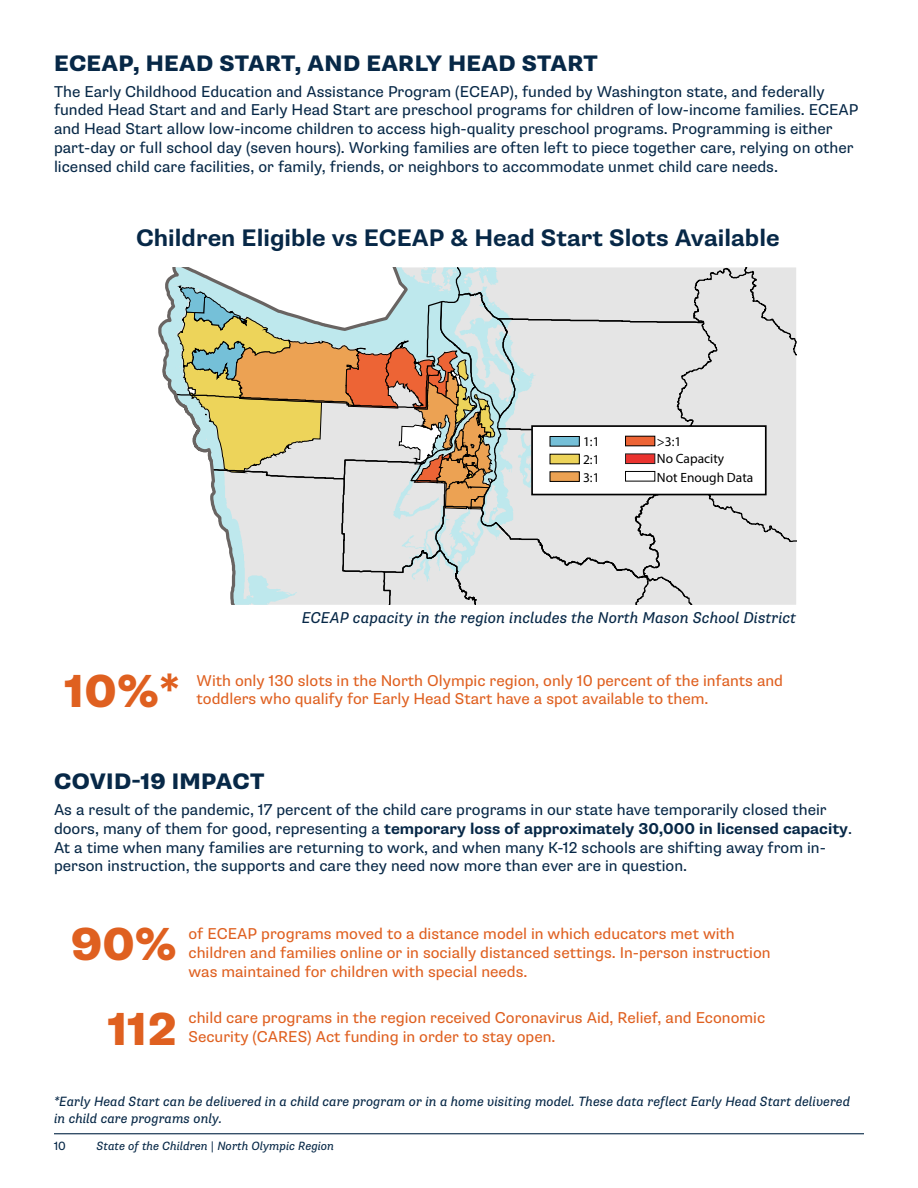
<style>
.page{position:relative;width:918px;height:1188px;background:#fff}
.page>*{position:absolute;margin:0;border:0;box-sizing:border-box;transform-origin:0 0}
.t1{font:800 46.5px "Supria Sans";color:#df6020}
.t2{font:700 24px "Supria Sans";color:#072847}
.t3{font:800 22.5px "Supria Sans";letter-spacing:.015em;color:#072847}
.t4{font:15.75px/18.9px "Supria Sans";color:#072847}
.t5{font:15.75px/18.9px "Supria Sans";color:#df6020}
.t6{font:italic 15.75px "Supria Sans";color:#072847}
.t7{font:italic 13.5px/16.2px "Supria Sans";color:#072847}
.t8{font:13.35px "Myriad Pro";color:#000}
.t9{font:italic 12px "Supria Sans";color:#072847}
.t10{font:12px "Supria Sans";color:#072847}
.s1{font-weight:700}
</style>
<div class="page">
<hr style="left:54px;top:1133px;width:810px;height:1px;background:#072847">
<svg style="left:158px;top:267px;width:638px;height:338px"></svg>
<div style="left:532px;top:426px;width:234px;height:69px;background:#fff"></div>
<div style="left:531px;top:425px;width:236px;height:70px;border:2px solid #000"></div>
<div style="left:550px;top:436px;width:29px;height:10px;background:#75c0d8"></div>
<div style="left:550px;top:436px;width:30px;height:11px;border:1px solid #000"></div>
<div style="left:550px;top:454px;width:29px;height:10px;background:#edd45a"></div>
<div style="left:550px;top:472px;width:29px;height:9px;background:#eca253"></div>
<div style="left:550px;top:471px;width:30px;height:11px;border:1px solid #000"></div>
<div style="left:626px;top:436px;width:29px;height:10px;background:#ed6435"></div>
<div style="left:626px;top:454px;width:29px;height:10px;background:#ea332f"></div>
<div style="left:625px;top:453px;width:30px;height:11px;border:1px solid #232323"></div>
<div style="left:625px;top:471px;width:30px;height:11px;border:1px solid #000"></div>
<h3 class="t3" style="left:54px;top:49px;width:545px">ECEAP, HEAD START, AND EARLY HEAD START</h3>
<p class="t4" style="left:54px;top:82px;width:806px">The Early Childhood Education and Assistance Program (ECEAP), funded by Washington state, and federally funded Head Start and and Early Head Start are preschool programs for children of low-income families. ECEAP and Head Start allow low-income children to access high-quality preschool programs. Programming is either part-day or full school day (seven hours). Working families are often left to piece together care, relying on other licensed child care facilities, or family, friends, or neighbors to accommodate unmet child care needs.</p>
<h2 class="t2" style="left:136px;top:224px;width:645px">Children Eligible vs ECEAP &amp; Head Start Slots Available</h2>
<p class="t8" style="left:583px;top:433px;width:18px">1:1</p>
<p class="t8" style="left:657px;top:433px;width:26px">&gt;3:1</p>
<p class="t8" style="left:583px;top:451px;width:18px">2:1</p>
<p class="t8" style="left:657px;top:450px;width:69px">No Capacity</p>
<p class="t8" style="left:583px;top:469px;width:18px">3:1</p>
<p class="t8" style="left:657px;top:469px;width:98px">Not Enough Data</p>
<p class="t6" style="left:302px;top:608px;width:496px">ECEAP capacity in the region includes the North Mason School District</p>
<h1 class="t1" style="left:65px;top:662px;width:116px">10%*</h1>
<p class="t5" style="left:197px;top:671px;width:588px">With only 130 slots in the North Olympic region, only 10 percent of the infants and</p>
<p class="t5" style="left:197px;top:690px;width:514px">toddlers who qualify for Early Head Start have a spot available to them.</p>
<h3 class="t3" style="left:54px;top:768px;width:212px">COVID-19 IMPACT</h3>
<p class="t4" style="left:54px;top:800px;width:800px">As a result of the pandemic, 17 percent of the child care programs in our state have temporarily closed their doors, many of them for good, representing a <span class="s1">temporary loss of approximately 30,000 in licensed capacity</span>.<br>At a time when many families are returning to work, and when many K-12 schools are shifting away from in&shy;person instruction, the supports and care they need now more than ever are in question.</p>
<h1 class="t1" style="left:71px;top:916px;width:107px">90%</h1>
<h1 class="t1" style="left:108px;top:1000px;width:70px">112</h1>
<p class="t5" style="left:188px;top:924px;width:584px">of ECEAP programs moved to a distance model in which educators met with children and families online or in socially distanced settings. In-person instruction was maintained for children with special needs.</p>
<p class="t5" style="left:188px;top:1008px;width:578px">child care programs in the region received Coronavirus Aid, Relief, and Economic</p>
<p class="t5" style="left:188px;top:1027px;width:369px">Security (CARES) Act funding in order to stay open.</p>
<p class="t7" style="left:54px;top:1094px;width:798px">*Early Head Start can be delivered in a child care program or in a home visiting model. These data reflect Early Head Start delivered in child care programs only.</p>
<p class="t10" style="left:54px;top:1139px;width:13px">10</p>
<p class="t9" style="left:97px;top:1139px;width:239px">State of the Children | North Olympic Region</p>
</div>
